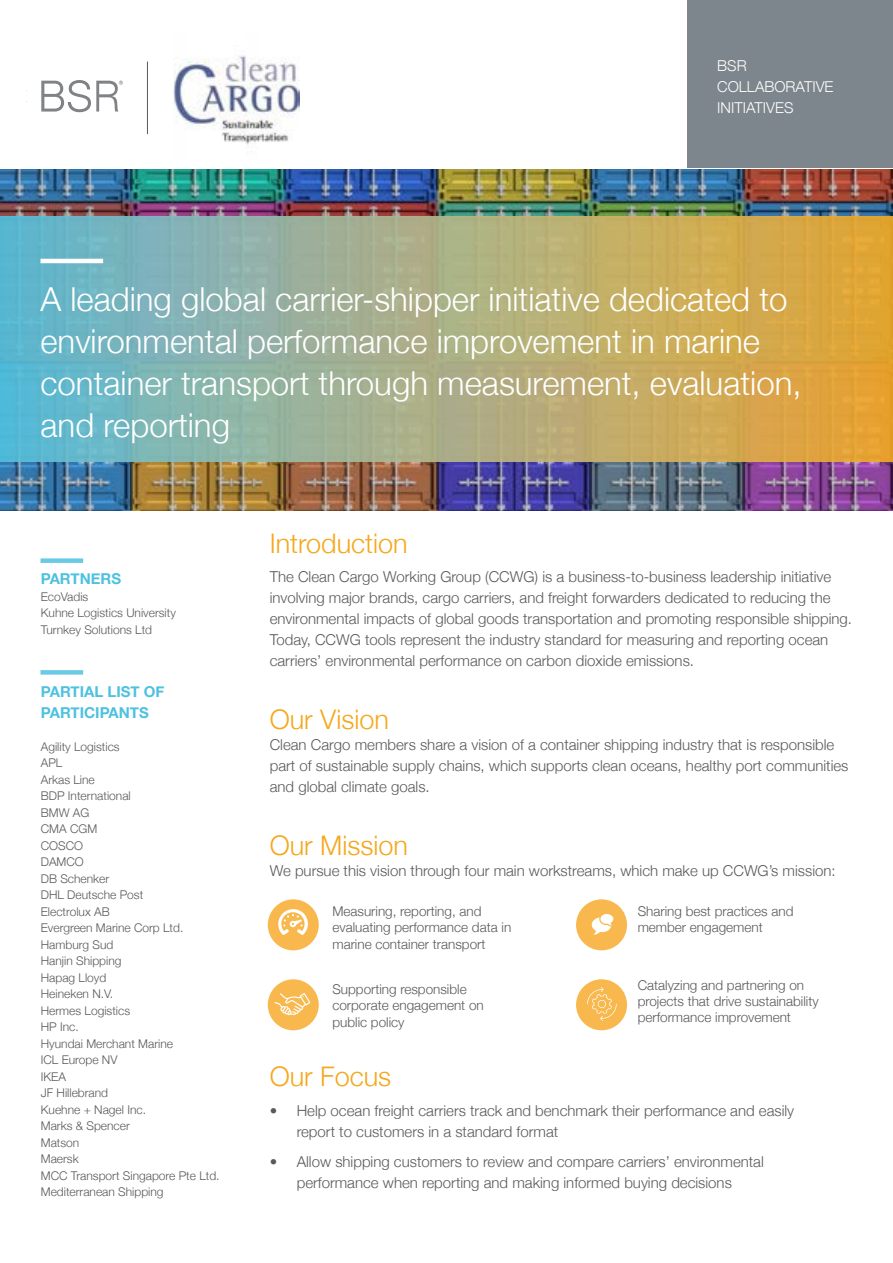
<style>
.page{position:relative;width:893px;height:1263px;background:#fff}
.page>*{position:absolute;margin:0;border:0;box-sizing:border-box;transform-origin:0 0}
.t1{font:300 33px/42px "Helvetica Neue";color:#fff}
.t2{font:300 27px "Helvetica Neue";color:#f5a81c}
.t3{font:300 15px/21px "Helvetica Neue";color:#58595b}
.t4{font:700 15px/21px "Helvetica Neue";color:#4ec1e0}
.t5{font:300 15px/21px "Helvetica Neue";color:#fff}
.t6{font:300 13.5px/16.2px "Helvetica Neue";color:#58595b}
.t7{font:300 12px/16.5px "Helvetica Neue";color:#58595b}
</style>
<div class="page">
<div style="left:687px;top:0;width:206px;height:168px;background:#7d868c"></div>
<img style="left:0;top:169px;width:893px;height:342px">
<svg style="left:0;top:216px;width:893px;height:245px"></svg>
<hr style="left:40px;top:259px;width:63px;height:4px;background:#fff">
<svg style="left:41px;top:80px;width:82px;height:32px"></svg>
<hr style="left:147px;top:62px;width:1px;height:72px;background:#58595b">
<img style="left:174px;top:55px;width:126px;height:90px">
<div style="left:40px;top:558px;width:43px;height:5px;background:#69cae4"></div>
<div style="left:40px;top:670px;width:43px;height:5px;background:#69cae4"></div>
<div style="left:268px;top:899px;width:51px;height:51px;background:#f8b84d;border-radius:50%"></div>
<div style="left:268px;top:979px;width:51px;height:51px;background:#f8b84d;border-radius:50%"></div>
<div style="left:576px;top:899px;width:51px;height:51px;background:#f8b84d;border-radius:50%"></div>
<div style="left:576px;top:979px;width:51px;height:51px;background:#f8b84d;border-radius:50%"></div>
<svg style="left:278px;top:909px;width:30px;height:26px"></svg>
<svg style="left:592px;top:914px;width:21px;height:21px"></svg>
<svg style="left:274px;top:993px;width:36px;height:22px"></svg>
<svg style="left:587px;top:987px;width:30px;height:34px"></svg>
<p class="t5" style="left:717px;top:54px;width:118px">BSR<br>COLLABORATIVE<br>INITIATIVES</p>
<h1 class="t1" style="left:40px;top:276px;width:763px">A leading global carrier-shipper initiative dedicated to environmental performance improvement in marine container transport through measurement, evaluation, and reporting</h1>
<p class="t4" style="left:41px;top:569px;width:82px">PARTNERS</p>
<p class="t7" style="left:41px;top:587px;width:137px">EcoVadis<br>Kuhne Logistics University<br>Turnkey Solutions Ltd</p>
<p class="t4" style="left:41px;top:681px;width:125px">PARTIAL LIST OF<br>PARTICIPANTS</p>
<p class="t7" style="left:41px;top:737px;width:180px">Agility Logistics<br>APL<br>Arkas Line<br>BDP International<br>BMW AG<br>CMA CGM<br>COSCO<br>DAMCO<br>DB Schenker<br>DHL Deutsche Post<br>Electrolux AB<br>Evergreen Marine Corp Ltd.<br>Hamburg Sud<br>Hanjin Shipping<br>Hapag Lloyd<br>Heineken N.V.<br>Hermes Logistics<br>HP Inc.<br>Hyundai Merchant Marine<br>ICL Europe NV<br>IKEA<br>JF Hillebrand<br>Kuehne + Nagel Inc.<br>Marks &amp; Spencer<br>Matson<br>Maersk<br>MCC Transport Singapore Pte Ltd.<br>Mediterranean Shipping</p>
<h2 class="t2" style="left:270px;top:521px;width:140px">Introduction</h2>
<p class="t3" style="left:270px;top:565px;width:584px">The Clean Cargo Working Group (CCWG) is a business-to-business leadership initiative involving major brands, cargo carriers, and freight forwarders dedicated to reducing the environmental impacts of global goods transportation and promoting responsible shipping.<br>Today, CCWG tools represent the industry standard for measuring and reporting ocean carriers’ environmental performance on carbon dioxide emissions.</p>
<h2 class="t2" style="left:270px;top:698px;width:121px">Our Vision</h2>
<p class="t3" style="left:270px;top:733px;width:580px">Clean Cargo members share a vision of a container shipping industry that is responsible part of sustainable supply chains, which supports clean oceans, healthy port communities and global climate goals.</p>
<h2 class="t2" style="left:270px;top:824px;width:140px">Our Mission</h2>
<p class="t3" style="left:270px;top:859px;width:567px">We pursue this vision through four main workstreams, which make up CCWG’s mission:</p>
<p class="t6" style="left:332px;top:902px;width:180px">Measuring, reporting, and evaluating performance data in marine container transport</p>
<p class="t6" style="left:332px;top:980px;width:153px">Supporting responsible corporate engagement on public policy</p>
<p class="t6" style="left:638px;top:902px;width:157px">Sharing best practices and member engagement</p>
<p class="t6" style="left:638px;top:976px;width:183px">Catalyzing and partnering on projects that drive sustainability performance improvement</p>
<h2 class="t2" style="left:270px;top:1055px;width:123px">Our Focus</h2>
<p class="t3" style="left:297px;top:1099px;width:499px;text-indent:-27px">• Help ocean freight carriers track and benchmark their performance and easily report to customers in a standard format</p>
<p class="t3" style="left:270px;top:1150px;width:496px;text-align:center">• Allow shipping customers to review and compare carriers’ environmental performance when reporting and making informed buying decisions</p>
</div>
